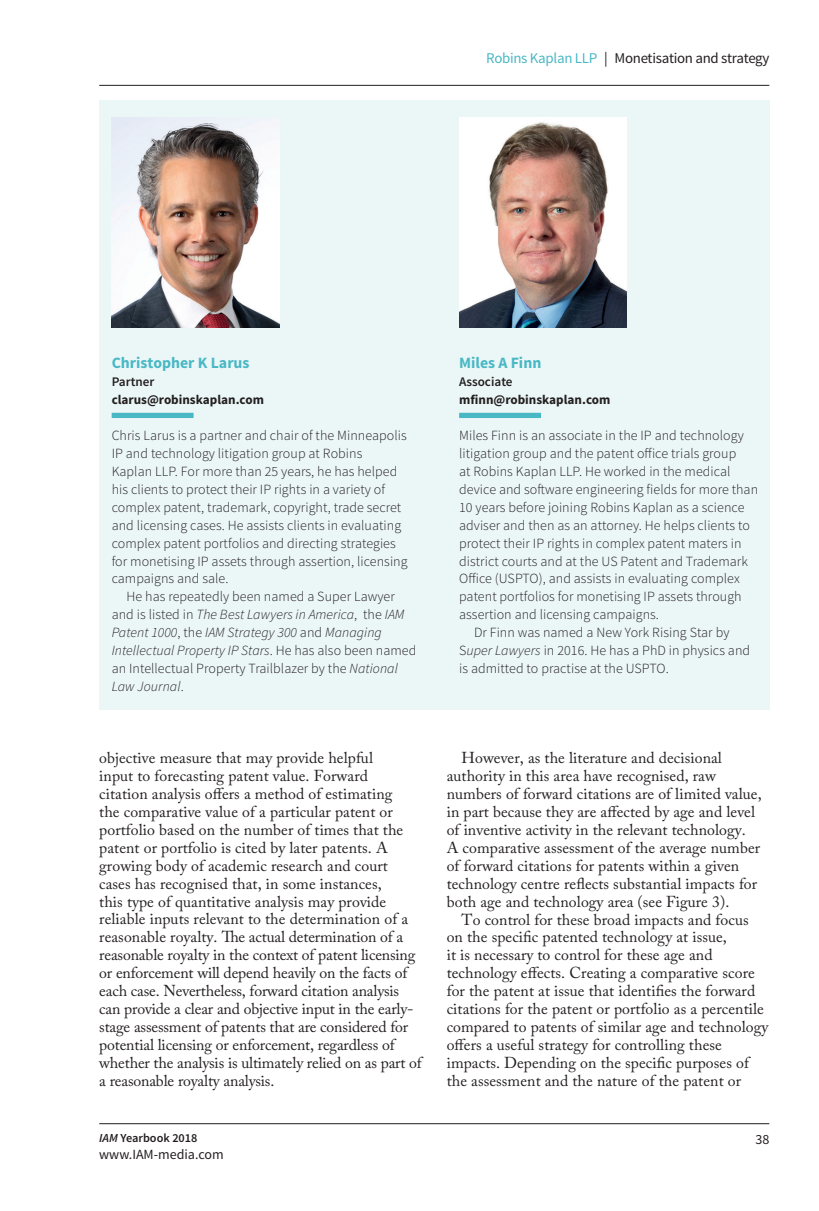
<style>
.page{position:relative;width:819px;height:1211px;background:#fff}
.page>*{position:absolute;margin:0;border:0;box-sizing:border-box;transform-origin:0 0}
.t1{font:15.75px/18px "Adobe Caslon Pro";letter-spacing:.005em;color:#231f20}
.t2{font:700 15.75px "Source Sans Pro";color:#49b8c5}
.t3{font:14.88px "Source Sans Pro";letter-spacing:-.02em;color:#231f20}
.t4{font:300 14px/17.8px "Source Sans Pro";letter-spacing:.005em;color:#231f20}
.t5{font:14px "Source Sans Pro";color:#231f20}
.t6{font:700 13.12px "Source Sans Pro";color:#231f20}
.t7{font:600 13.12px "Source Sans Pro";color:#231f20}
.t8{font:600 12.25px "Source Sans Pro";color:#231f20}
.s1{color:#49b8c5}
.s2{font-style:italic}
</style>
<div class="page">
<hr style="left:99px;top:85px;width:670px;height:1px;background:#231f20">
<hr style="left:99px;top:1123px;width:670px;height:1px;background:#231f20">
<div style="left:99px;top:100px;width:670px;height:609px;background:#ebf6f7"></div>
<div style="left:112px;top:413px;width:81px;height:5px;background:#49b8c5"></div>
<img style="left:112px;top:118px;width:167px;height:209px">
<div style="left:459px;top:413px;width:82px;height:5px;background:#49b8c5"></div>
<img style="left:459px;top:118px;width:168px;height:209px">
<p class="t3" style="left:486px;top:49px;width:285px"><span class="s1">Robins Kaplan LLP</span> | Monetisation and strategy</p>
<p class="t2" style="left:112px;top:353px;width:139px">Christopher K Larus</p>
<p class="t7" style="left:112px;top:373px;width:44px">Partner</p>
<p class="t6" style="left:112px;top:391px;width:154px">clarus@robinskaplan.com</p>
<p class="t4" style="left:112px;top:426px;width:297px">Chris Larus is a partner and chair of the Minneapolis IP and technology litigation group at Robins<br>Kaplan LLP. For more than 25 years, he has helped his clients to protect their IP rights in a variety of complex patent, trademark, copyright, trade secret and licensing cases. He assists clients in evaluating complex patent portfolios and directing strategies for monetising IP assets through assertion, licensing campaigns and sale.</p>
<p class="t4" style="left:112px;top:588px;width:306px;text-indent:15px">He has repeatedly been named a Super Lawyer and is listed in <span class="s2">The Best Lawyers in America</span>, the <span class="s2">IAM Patent 1000</span>, the <span class="s2">IAM Strategy 300</span> and <span class="s2">Managing Intellectual Property IP Stars</span>. He has also been named an Intellectual Property Trailblazer by the <span class="s2">National Law Journal</span>.</p>
<p class="t2" style="left:459px;top:353px;width:84px">Miles A Finn</p>
<p class="t7" style="left:459px;top:373px;width:55px">Associate</p>
<p class="t6" style="left:459px;top:391px;width:153px">mfinn@robinskaplan.com</p>
<p class="t4" style="left:459px;top:426px;width:286px">Miles Finn is an associate in the IP and technology</p>
<p class="t4" style="left:459px;top:444px;width:279px">litigation group and the patent office trials group</p>
<p class="t4" style="left:459px;top:462px;width:273px">at Robins Kaplan LLP. He worked in the medical</p>
<p class="t4" style="left:459px;top:480px;width:300px">device and software engineering fields for more than</p>
<p class="t4" style="left:459px;top:498px;width:287px">10 years before joining Robins Kaplan as a science</p>
<p class="t4" style="left:459px;top:516px;width:292px">adviser and then as an attorney. He helps clients to</p>
<p class="t4" style="left:459px;top:534px;width:284px">protect their IP rights in complex patent maters in</p>
<p class="t4" style="left:459px;top:552px;width:290px">district courts and at the US Patent and Trademark</p>
<p class="t4" style="left:459px;top:570px;width:282px">Office (USPTO), and assists in evaluating complex</p>
<p class="t4" style="left:459px;top:588px;width:284px">patent portfolios for monetising IP assets through</p>
<p class="t4" style="left:459px;top:606px;width:201px">assertion and licensing campaigns.</p>
<p class="t4" style="left:474px;top:623px;width:257px">Dr Finn was named a New York Rising Star by</p>
<p class="t4" style="left:459px;top:641px;width:292px">S<span class="s2">uper Lawyers</span> in 2016. He has a PhD in physics and</p>
<p class="t4" style="left:459px;top:659px;width:211px">is admitted to practise at the USPTO.</p>
<p class="t1" style="left:99px;top:748px;width:324px">objective measure that may provide helpful<br>input to forecasting patent value. Forward<br>citation analysis offers a method of estimating<br>the comparative value of a particular patent or portfolio based on the number of times that the patent or portfolio is cited by later patents. A growing body of academic research and court cases has recognised that, in some instances,<br>this type of quantitative analysis may provide reliable inputs relevant to the determination of a reasonable royalty. The actual determination of a reasonable royalty in the context of patent licensing or enforcement will depend heavily on the facts of each case. Nevertheless, forward citation analysis can provide a clear and objective input in the early&shy;stage assessment of patents that are considered for potential licensing or enforcement, regardless of whether the analysis is ultimately relied on as part of a reasonable royalty analysis.</p>
<p class="t1" style="left:446px;top:748px;width:316px;text-indent:15px">However, as the literature and decisional authority in this area have recognised, raw numbers of forward citations are of limited value, in part because they are affected by age and level of inventive activity in the relevant technology.<br>A comparative assessment of the average number of forward citations for patents within a given technology centre reflects substantial impacts for both age and technology area (see Figure 3).</p>
<p class="t1" style="left:446px;top:910px;width:323px;text-indent:15px">To control for these broad impacts and focus on the specific patented technology at issue,<br>it is necessary to control for these age and technology effects. Creating a comparative score for the patent at issue that identifies the forward citations for the patent or portfolio as a percentile compared to patents of similar age and technology offers a useful strategy for controlling these impacts. Depending on the specific purposes of the assessment and the nature of the patent or</p>
<p class="t8" style="left:99px;top:1130px;width:100px"><span class="s2">IAM</span> Yearbook 2018</p>
<p class="t5" style="left:99px;top:1146px;width:126px">www.IAM-media.com</p>
<p class="t5" style="left:755px;top:1130px;width:15px">38</p>
</div>
